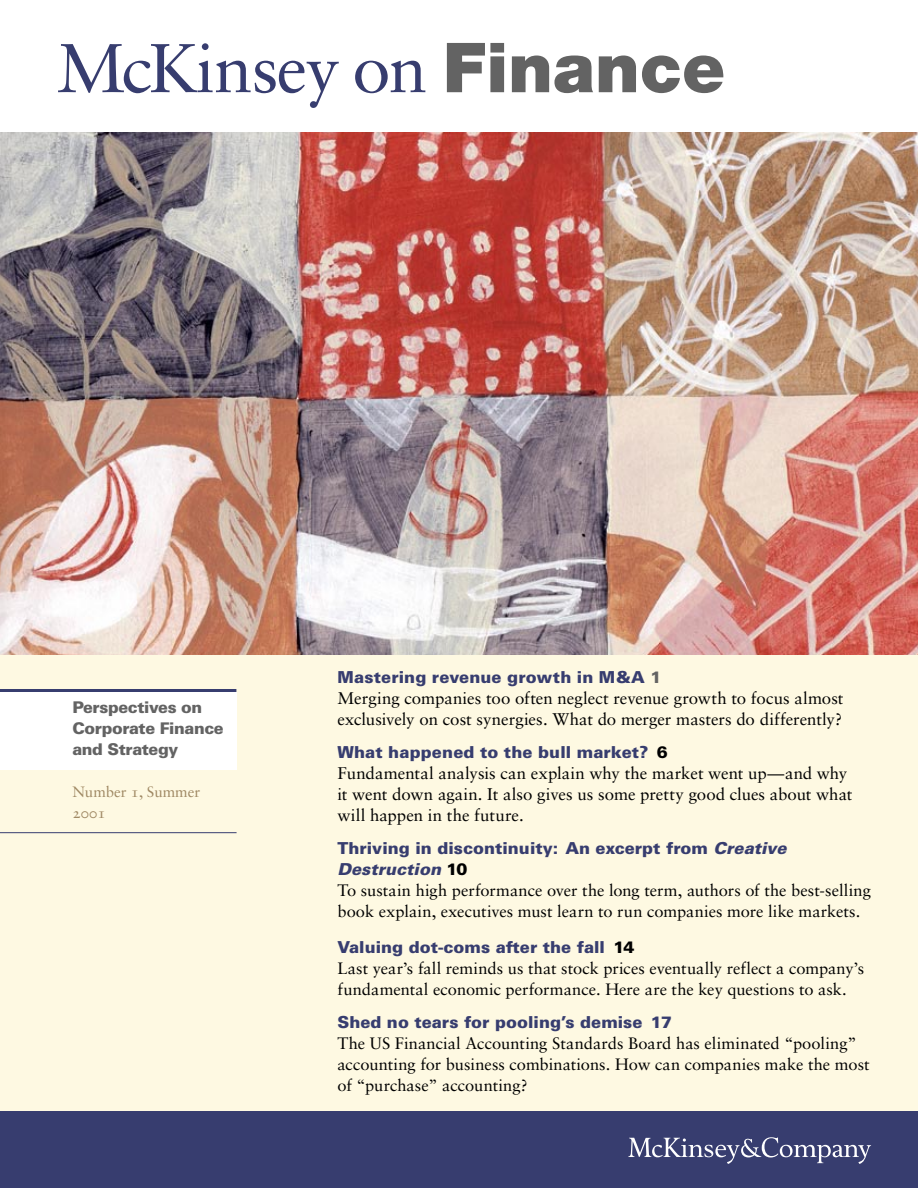
<style>
.page{position:relative;width:918px;height:1188px;background:#fff}
.page>*{position:absolute;margin:0;border:0;box-sizing:border-box;transform-origin:0 0}
.t1{font:69px "Sabon LT Std";letter-spacing:-.03em;color:#373d6f}
.t2{font:16.8px/21px "Sabon LT Std";color:#000}
.t3{font:16.5px/21px "Sabon LT Std";letter-spacing:.005em;color:#000}
.t4{font:900 16.5px/21px "Univers LT Std";color:#373d6f}
.t5{font:900 16.2px/21px "Univers LT Std";letter-spacing:-.025em;color:#636363}
.t6{font:15px/21px "Sabon LT Std";color:#9f8863}
.s1{font-family:"Helvetica Neue LT Std";font-weight:900;color:#636363}
.s2{color:#636363}
.s3{color:#000}
.s4{font-style:italic}
.s5{font-family:"Univers LT Std";font-weight:900;color:#373d6f}
</style>
<div class="page">
<div style="left:0;top:654px;width:918px;height:462px;background:#fef9e2"></div>
<img style="left:0;top:132px;width:918px;height:522px">
<hr style="left:0;top:689px;width:236px;height:3px;background:#373d6f">
<hr style="left:0;top:832px;width:237px;height:1px;background:#373d6f">
<div style="left:0;top:1112px;width:918px;height:76px;background:#373d6f"></div>
<svg style="left:628px;top:1137px;width:243px;height:27px"></svg>
<div style="left:0;top:692px;width:236px;height:78px;background:#fff"></div>
<p class="t1" style="left:56px;top:27px;width:670px">McKinsey on <span class="s1">Finance</span></p>
<p class="t5" style="left:72px;top:697px;width:153px">Perspectives on<br>Corporate Finance and Strategy</p>
<p class="t6" style="left:72px;top:781px;width:129px">Number 1, Summer<br>2001</p>
<p class="t4" style="left:337px;top:667px;width:326px">Mastering revenue growth in M&amp;A <span class="s2">1</span></p>
<p class="t2" style="left:337px;top:688px;width:508px">Merging companies too often neglect revenue growth to focus almost exclusively on cost synergies. What do merger masters do differently?</p>
<p class="t4" style="left:337px;top:742px;width:332px">What happened to the bull market? <span class="s3">6</span></p>
<p class="t2" style="left:337px;top:763px;width:516px">Fundamental analysis can explain why the market went up—and why it went down again. It also gives us some pretty good clues about what will happen in the future.</p>
<p class="t4" style="left:337px;top:838px;width:450px">Thriving in discontinuity: An excerpt from <span class="s4">Creative<br>Destruction</span> <span class="s3">10</span></p>
<p class="t3" style="left:337px;top:880px;width:535px">To sustain high performance over the long term, authors of the best-selling book explain, executives must learn to run companies more like markets.</p>
<p class="t4" style="left:337px;top:937px;width:299px">Valuing dot-coms after the fall <span class="s3">14</span></p>
<p class="t3" style="left:337px;top:958px;width:528px">Last year’s fall reminds us that stock prices eventually reflect a company’s fundamental economic performance. Here are the key questions to ask.</p>
<p class="t3" style="left:337px;top:1012px;width:534px"><span class="s5">Shed no tears for pooling’s demise 17<br></span>The US Financial Accounting Standards Board has eliminated “pooling” accounting for business combinations. How can companies make the most of “purchase” accounting?</p>
</div>
